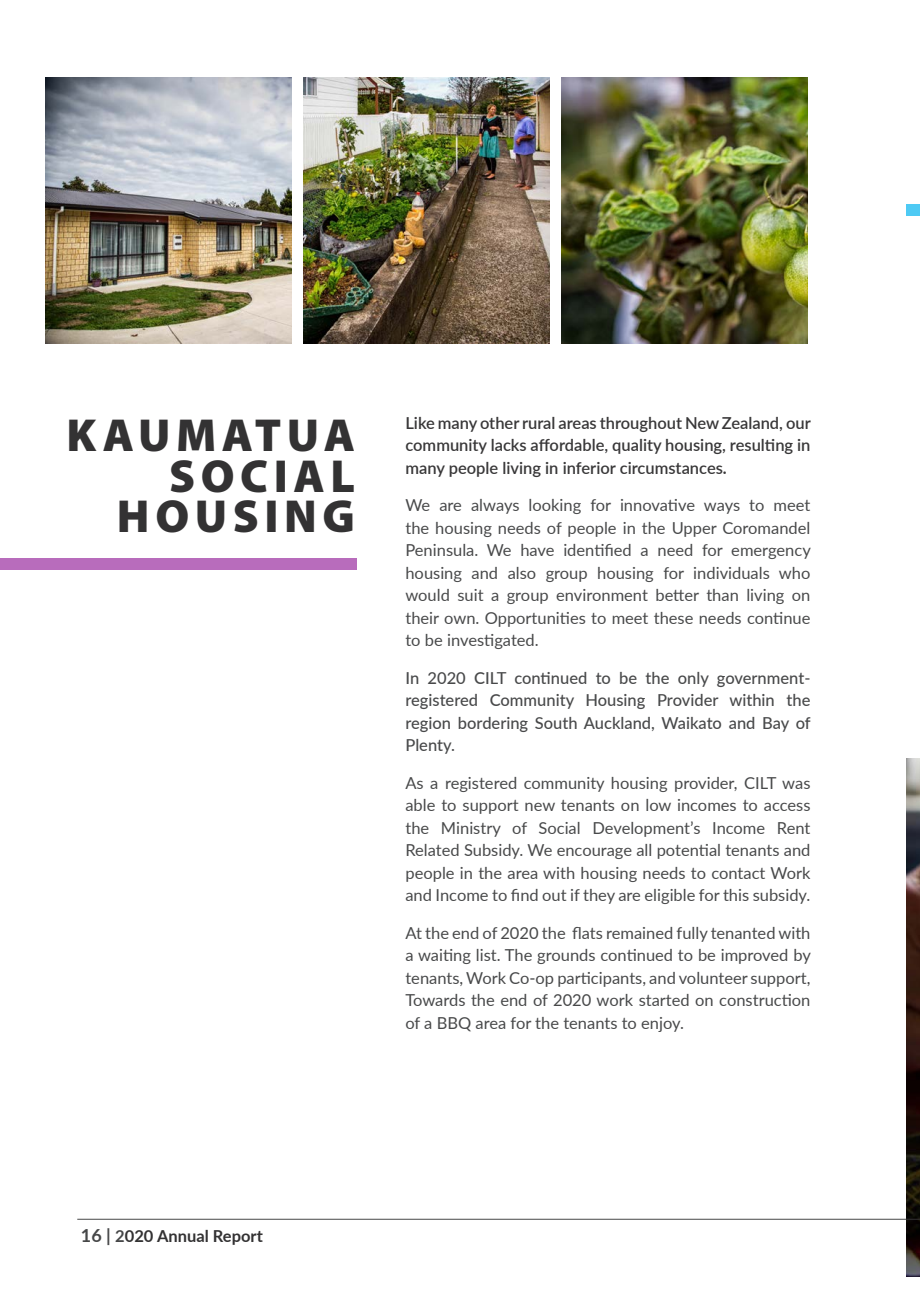
<style>
.page{position:relative;width:920px;height:1290px;background:#fff}
.page>*{position:absolute;margin:0;border:0;box-sizing:border-box;transform-origin:0 0}
.Heading_1{font:900 46.5px "Myriad Pro";letter-spacing:.12em;color:#333233}
.t1{font:16.5px/22.5px "Lato";color:#464748;text-align:justify}
.t2{font:600 16.5px/22.5px "Lato";color:#363536;text-align:justify}
.t3{font:500 16.5px/22.5px "Lato";color:#464748;text-align:justify}
.t4{font:700 16.5px "Lato";color:#333233}
.s1{font-weight:700}
.s2{font-size:18px;color:#464748}
.s3{color:#464748}
</style>
<div class="page">
<img style="left:561px;top:77px;width:246px;height:267px">
<img style="left:303px;top:77px;width:246px;height:267px">
<img style="left:45px;top:77px;width:246px;height:267px">
<img style="left:906px;top:758px;width:14px;height:518px">
<hr style="left:77px;top:1219px;width:829px;height:1px;background:#464748">
<svg style="left:906px;top:1219px;width:14px;height:1px"></svg>
<div style="left:0;top:558px;width:356px;height:11px;background:#b86cbc"></div>
<div style="left:906px;top:204px;width:14px;height:12px;background:#4ecaf4"></div>
<p class="Heading_1" style="left:67px;top:404px;width:290px">KAUMATUA</p>
<p class="Heading_1" style="left:169px;top:445px;width:188px">SOCIAL</p>
<p class="Heading_1" style="left:117px;top:485px;width:240px">HOUSING</p>
<p class="t2" style="left:405px;top:411px;width:407px">Like many other rural areas throughout New Zealand, our community lacks affordable, quality housing, resulting in many people living in inferior circumstances<span class="s1">.</span></p>
<p class="t1" style="left:405px;top:493px;width:407px">We are always looking for innovative ways to meet the housing needs of people in the Upper Coromandel Peninsula. We have identified a need for emergency housing and also group housing for individuals who would suit a group environment better than living on their own. Opportunities to meet these needs continue to be investigated.</p>
<p class="t3" style="left:405px;top:666px;width:407px">In 2020 CILT continued to be the only government&shy;registered Community Housing Provider within the region bordering South Auckland, Waikato and Bay of Plenty.</p>
<p class="t1" style="left:405px;top:771px;width:407px">As a registered community housing provider, CILT was able to support new tenants on low incomes to access the Ministry of Social Development’s Income Rent Related Subsidy. We encourage all potential tenants and people in the area with housing needs to contact Work and Income to find out if they are eligible for this subsidy.</p>
<p class="t1" style="left:405px;top:921px;width:407px">At the end of 2020 the flats remained fully tenanted with a waiting list. The grounds continued to be improved by tenants, Work Co-op participants, and volunteer support, Towards the end of 2020 work started on construction of a BBQ area for the tenants to enjoy.</p>
<p class="t4" style="left:81px;top:1224px;width:183px"><span class="s2">16 |</span> <span class="s3">2</span>020 Annual Report</p>
</div>
